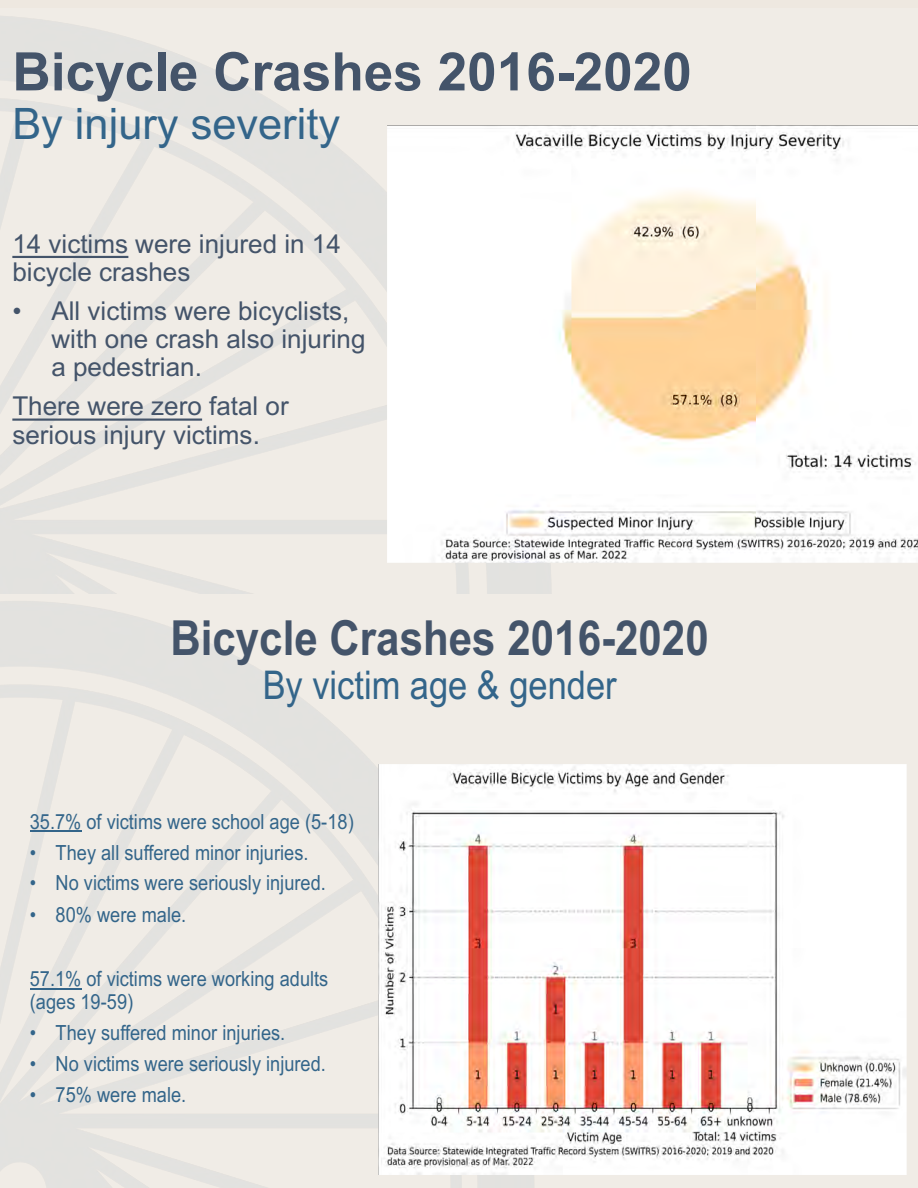
<style>
.page{position:relative;width:918px;height:1188px;background:#fff}
.page>*{position:absolute;margin:0;border:0;box-sizing:border-box;transform-origin:0 0}
.t1{font:700 53.1px "Arial";color:#44546a}
.t2{font:700 48.45px "Arial";color:#44546a;scale:.87 1}
.t3{font:43.35px "Arial";color:#33658a}
.t4{font:39.6px "Arial";color:#33658a;scale:.87 1}
.t5{font:26.1px/28.3px "Arial";color:#44546a}
.t6{font:20.85px/23px "Arial";color:#33658a;scale:.87 1}
</style>
<div class="page">
<div style="left:0;top:8px;width:918px;height:586px;background:#f0ece6"></div>
<img style="left:0;top:16px;width:618px;height:578px">
<svg style="left:12px;top:256px;width:116px;height:2px"></svg>
<svg style="left:12px;top:419px;width:190px;height:2px"></svg>
<img style="left:387px;top:126px;width:531px;height:436px">
<div style="left:0;top:594px;width:918px;height:594px;background:#f0ece6"></div>
<img style="left:0;top:601px;width:534px;height:587px">
<hr style="left:30px;top:831px;width:51px;height:1px;background:#33658a">
<hr style="left:30px;top:988px;width:51px;height:1px;background:#33658a">
<img style="left:379px;top:764px;width:527px;height:411px">
<h1 class="t1" style="left:12px;top:34px;width:681px">Bicycle Crashes 2016-2020</h1>
<h3 class="t3" style="left:12px;top:94px;width:329px">By injury severity</h3>
<p class="t5" style="left:12px;top:229px;width:330px">14 victims were injured in 14 bicycle crashes</p>
<p class="t5" style="left:51px;top:297px;width:316px;text-indent:-39px">• All victims were bicyclists, with one crash also injuring a pedestrian.</p>
<p class="t5" style="left:12px;top:392px;width:278px">There were zero fatal or serious injury victims.</p>
<h2 class="t2" style="left:170px;top:604px;width:620px">Bicycle Crashes 2016-2020</h2>
<h3 class="t4" style="left:263px;top:658px;width:408px">By victim age &amp; gender</h3>
<p class="t6" style="left:30px;top:810px;width:374px">35.7% of victims were school age (5-18)</p>
<p class="t6" style="left:30px;top:841px;width:322px">• They all suffered minor injuries.</p>
<p class="t6" style="left:30px;top:871px;width:342px">• No victims were seriously injured.</p>
<p class="t6" style="left:30px;top:903px;width:181px">• 80% were male.</p>
<p class="t6" style="left:30px;top:967px;width:345px">57.1% of victims were working adults (ages 19-59)</p>
<p class="t6" style="left:30px;top:1021px;width:295px">• They suffered minor injuries.</p>
<p class="t6" style="left:30px;top:1052px;width:342px">• No victims were seriously injured.</p>
<p class="t6" style="left:30px;top:1084px;width:181px">• 75% were male.</p>
</div>
